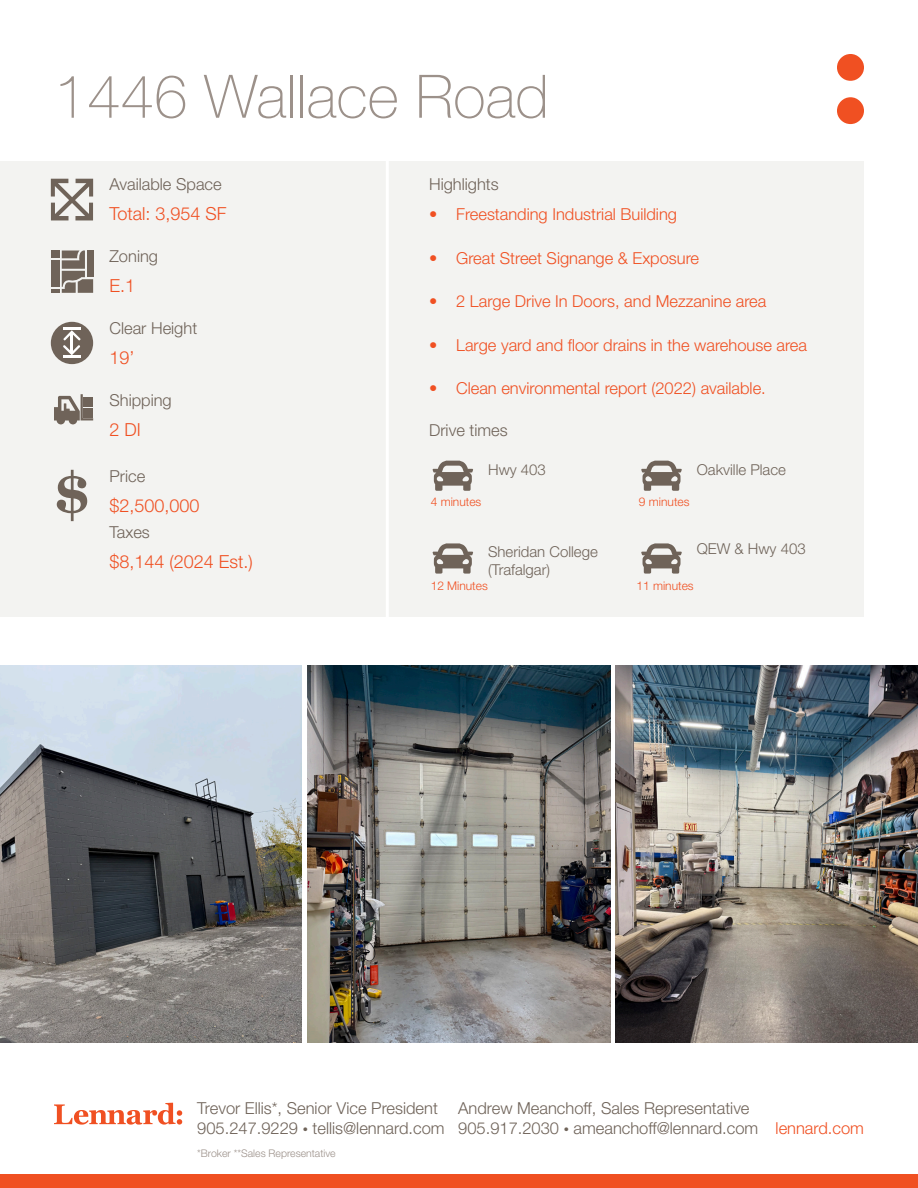
<style>
.page{position:relative;width:918px;height:1188px;background:#fff}
.page>*{position:absolute;margin:0;border:0;box-sizing:border-box;transform-origin:0 0}
.Heading_2{font:100 60px "Helvetica Neue LT Std";color:#9c918a}
.Heading_3{font:300 18px "Helvetica Neue LT Std";color:#f05022}
.t1{font:300 16.5px "Helvetica Neue LT Std";color:#f05022}
.Paragraph{font:300 16.5px/19.8px "Helvetica Neue LT Std";color:#6f6359}
.Small_Text{font:300 16.5px "Helvetica Neue LT Std";color:#6f6359}
.Notes___Disclaimer{font:300 15px/18px "Helvetica Neue LT Std";color:#6f6359}
.Notes___Disclaimer-2{font:300 12px "Helvetica Neue LT Std";color:#f05022}
.Notes___Disclaimer-3{font:300 10.5px "Helvetica Neue LT Std";color:#9c918a}
.s1{font-size:10.5px}
</style>
<div class="page">
<div style="left:0;top:1174px;width:918px;height:14px;background:#f05022"></div>
<svg style="left:837px;top:54px;width:27px;height:70px"></svg>
<svg style="left:54px;top:1103px;width:128px;height:22px"></svg>
<div style="left:0;top:161px;width:864px;height:456px;background:#f3f3f1"></div>
<svg style="left:57px;top:470px;width:30px;height:51px"></svg>
<hr style="left:386px;top:156px;width:3px;height:465px;background:#fff">
<div style="left:51px;top:322px;width:42px;height:42px;background:#6f6359;border-radius:50%"></div>
<hr style="left:63px;top:355px;width:17px;height:3px;background:#fff">
<svg style="left:63px;top:328px;width:17px;height:27px"></svg>
<svg style="left:51px;top:179px;width:42px;height:41px"></svg>
<svg style="left:432px;top:460px;width:41px;height:31px"></svg>
<svg style="left:432px;top:543px;width:41px;height:31px"></svg>
<svg style="left:641px;top:543px;width:41px;height:31px"></svg>
<svg style="left:641px;top:460px;width:41px;height:31px"></svg>
<img style="left:616px;top:666px;width:302px;height:376px">
<img style="left:308px;top:666px;width:302px;height:376px">
<img style="left:0;top:666px;width:302px;height:376px">
<svg style="left:51px;top:251px;width:42px;height:42px;background:#8a8078"></svg>
<svg style="left:54px;top:394px;width:39px;height:30px"></svg>
<div style="left:84px;top:408px;width:9px;height:9px;background:#6f6359"></div>
<div style="left:84px;top:397px;width:9px;height:10px;background:#6f6359"></div>
<p class="Heading_2" style="left:54px;top:62px;width:496px">1446 Wallace Road</p>
<p class="Small_Text" style="left:110px;top:174px;width:114px">Available Space</p>
<p class="Heading_3" style="left:110px;top:203px;width:119px">Total: 3,954 SF</p>
<p class="Small_Text" style="left:110px;top:246px;width:50px">Zoning</p>
<p class="Heading_3" style="left:110px;top:275px;width:27px">E.1</p>
<p class="Small_Text" style="left:110px;top:318px;width:89px">Clear Height</p>
<p class="Heading_3" style="left:110px;top:346px;width:27px">19’</p>
<p class="Small_Text" style="left:110px;top:390px;width:64px">Shipping</p>
<p class="Heading_3" style="left:110px;top:419px;width:33px">2 DI</p>
<p class="Small_Text" style="left:110px;top:466px;width:37px">Price</p>
<p class="Heading_3" style="left:110px;top:494px;width:92px">$2,500,000</p>
<p class="Small_Text" style="left:110px;top:522px;width:42px">Taxes</p>
<p class="Heading_3" style="left:110px;top:551px;width:145px">$8,144 (2024 Est.)</p>
<p class="Small_Text" style="left:429px;top:175px;width:71px">Highlights</p>
<p class="t1" style="left:429px;top:205px;width:249px">• Freestanding Industrial Building</p>
<p class="t1" style="left:429px;top:248px;width:272px">• Great Street Signange &amp; Exposure</p>
<p class="t1" style="left:429px;top:292px;width:339px">• 2 Large Drive In Doors, and Mezzanine area</p>
<p class="t1" style="left:429px;top:335px;width:379px">• Large yard and floor drains in the warehouse area</p>
<p class="t1" style="left:429px;top:379px;width:338px">• Clean environmental report (2022) available.</p>
<p class="Small_Text" style="left:429px;top:420px;width:80px">Drive times</p>
<p class="Notes___Disclaimer-2" style="left:431px;top:495px;width:52px">4 minutes</p>
<p class="Notes___Disclaimer" style="left:488px;top:461px;width:59px">Hwy 403</p>
<p class="Notes___Disclaimer" style="left:697px;top:461px;width:91px">Oakville Place</p>
<p class="Notes___Disclaimer-2" style="left:639px;top:495px;width:52px">9 minutes</p>
<p class="Notes___Disclaimer" style="left:488px;top:542px;width:111px">Sheridan College (Trafalgar)</p>
<p class="Notes___Disclaimer" style="left:697px;top:539px;width:110px">QEW &amp; Hwy 403</p>
<p class="Notes___Disclaimer-2" style="left:431px;top:579px;width:59px">12 Minutes</p>
<p class="Notes___Disclaimer-2" style="left:636px;top:579px;width:59px">11 minutes</p>
<p class="Paragraph" style="left:197px;top:1098px;width:249px">Trevor Ellis*, Senior Vice President<br>905.247.9229 <span class="s1">•</span> tellis@lennard.com</p>
<p class="Paragraph" style="left:458px;top:1098px;width:302px">Andrew Meanchoff, Sales Representative<br>905.917.2030 <span class="s1">•</span> ameanchoff@lennard.com</p>
<p class="Notes___Disclaimer-3" style="left:197px;top:1147px;width:140px">*Broker **Sales Representative</p>
<p class="t1" style="left:776px;top:1118px;width:90px">lennard.com</p>
</div>
